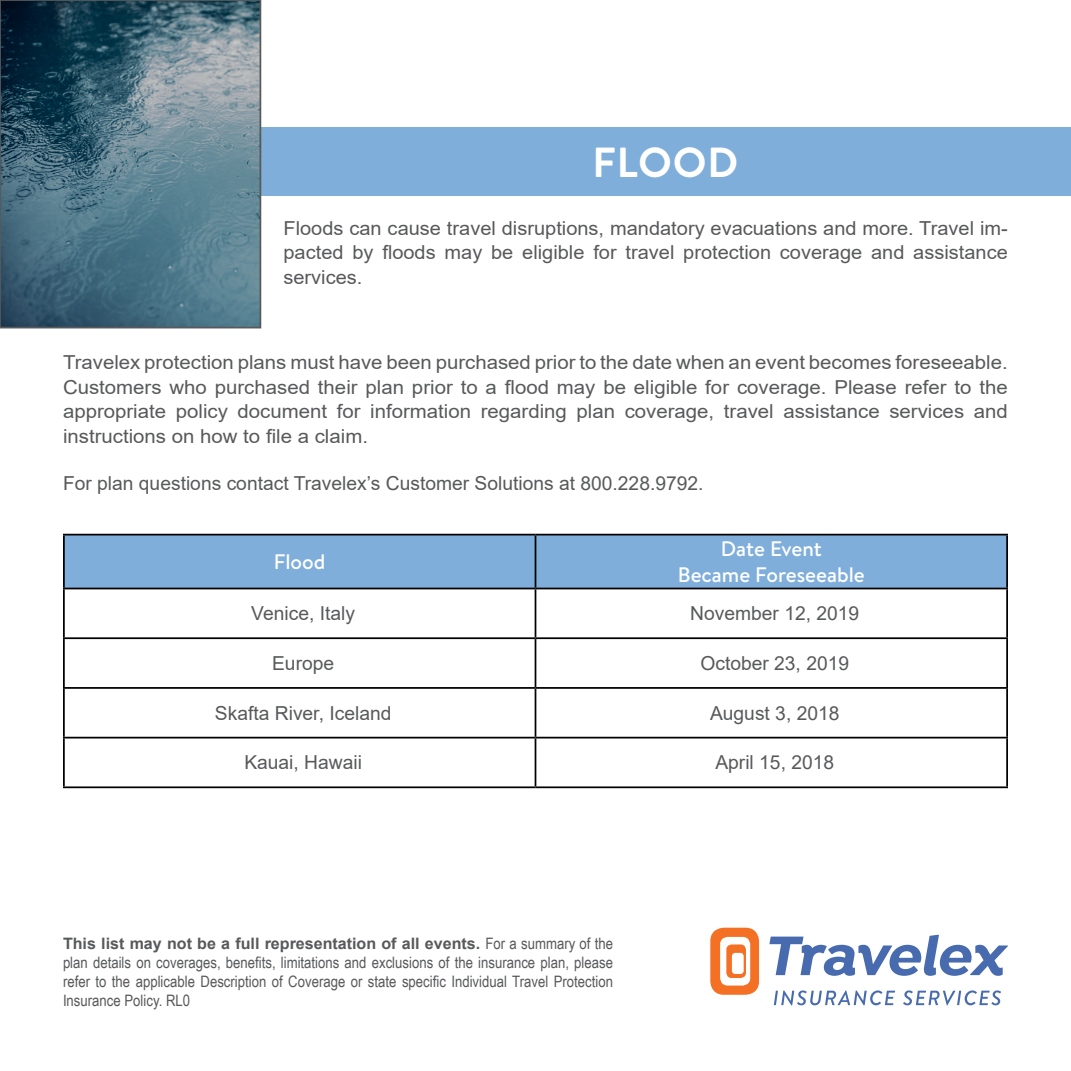
<style>
.page{position:relative;width:1071px;height:1071px;background:#fff}
.page>*{position:absolute;margin:0;border:0;box-sizing:border-box;transform-origin:0 0}
.t1{font:700 42px "Brandon Text";letter-spacing:.02em;color:#fff}
.t2{font:500 21px/25.2px "Brandon Text";color:#fff;text-align:center}
.t3{font:19.25px/24.5px "Arial";color:#58595b;text-align:justify;scale:1.06 1}
.t4{font:19.25px "Arial";color:#58595b}
.t5{font:19.25px/24.5px "Arial";color:#58595b;text-align:justify;scale:1.04 1}
.t6{font:15.75px/18.9px "Arial Narrow";color:#58595b;text-align:justify}
.t7{font:700 15.75px "Arial";color:#58595b}
.s1{font-family:"Arial Narrow";font-weight:400}
</style>
<div class="page">
<svg style="left:710px;top:928px;width:49px;height:67px"></svg>
<svg style="left:769px;top:935px;width:239px;height:41px"></svg>
<svg style="left:774px;top:990px;width:227px;height:15px"></svg>
<div style="left:260px;top:128px;width:811px;height:68px;background:#7faeda"></div>
<div style="left:65px;top:536px;width:941px;height:52px;background:#7faeda"></div>
<hr style="left:63px;top:589px;width:2px;height:48px;background:#000">
<hr style="left:535px;top:589px;width:1px;height:48px;background:#000">
<hr style="left:1006px;top:589px;width:2px;height:48px;background:#000">
<hr style="left:63px;top:637px;width:473px;height:2px;background:#000">
<hr style="left:63px;top:639px;width:2px;height:48px;background:#000">
<hr style="left:536px;top:637px;width:472px;height:2px;background:#000">
<hr style="left:535px;top:639px;width:1px;height:48px;background:#000">
<hr style="left:1006px;top:639px;width:2px;height:48px;background:#000">
<hr style="left:63px;top:687px;width:473px;height:2px;background:#000">
<hr style="left:63px;top:689px;width:2px;height:48px;background:#000">
<hr style="left:536px;top:687px;width:472px;height:2px;background:#000">
<hr style="left:535px;top:689px;width:1px;height:48px;background:#000">
<hr style="left:1006px;top:689px;width:2px;height:48px;background:#000">
<hr style="left:63px;top:737px;width:473px;height:2px;background:#000">
<hr style="left:63px;top:739px;width:2px;height:47px;background:#000">
<hr style="left:536px;top:737px;width:472px;height:2px;background:#000">
<hr style="left:535px;top:739px;width:1px;height:47px;background:#000">
<hr style="left:1006px;top:739px;width:2px;height:47px;background:#000">
<hr style="left:63px;top:786px;width:473px;height:2px;background:#000">
<hr style="left:536px;top:786px;width:472px;height:2px;background:#000">
<hr style="left:63px;top:534px;width:473px;height:2px;background:#000">
<hr style="left:63px;top:535px;width:2px;height:53px;background:#000">
<hr style="left:536px;top:534px;width:472px;height:2px;background:#000">
<hr style="left:535px;top:535px;width:1px;height:53px;background:#000">
<hr style="left:1006px;top:535px;width:2px;height:53px;background:#000">
<hr style="left:63px;top:588px;width:473px;height:1px;background:#000">
<hr style="left:536px;top:588px;width:472px;height:1px;background:#000">
<img style="left:3px;top:3px;width:255px;height:322px">
<div style="left:0;top:0;width:261px;height:328px;border:2px solid #58595b"></div>
<h1 class="t1" style="left:593px;top:133px;width:147px">FLOOD</h1>
<p class="t5" style="left:284px;top:216px;width:698px">Floods can cause travel disruptions, mandatory evacuations and more. Travel im&shy;pacted by floods may be eligible for travel protection coverage and assistance services.</p>
<p class="t3" style="left:63px;top:350px;width:893px">Travelex protection plans must have been purchased prior to the date when an event becomes foreseeable.<br>Customers who purchased their plan prior to a flood may be eligible for coverage. Please refer to the appropriate policy document for information regarding plan coverage, travel assistance services and instructions on how to file a claim.</p>
<p class="t4" style="left:63px;top:470px;width:642px">For plan questions contact Travelex’s Customer Solutions at 800.228.9792.</p>
<p class="t2" style="left:274px;top:549px;width:53px">Flood</p>
<p class="t2" style="left:678px;top:536px;width:188px">Date Event<br>Became Foreseeable</p>
<p class="t4" style="left:251px;top:600px;width:105px">Venice, Italy</p>
<p class="t4" style="left:690px;top:600px;width:171px">November 12, 2019</p>
<p class="t4" style="left:272px;top:650px;width:64px">Europe</p>
<p class="t4" style="left:700px;top:650px;width:150px">October 23, 2019</p>
<p class="t4" style="left:215px;top:700px;width:178px">Skafta River, Iceland</p>
<p class="t4" style="left:710px;top:700px;width:131px">August 3, 2018</p>
<p class="t4" style="left:244px;top:749px;width:119px">Kauai, Hawaii</p>
<p class="t4" style="left:715px;top:749px;width:120px">April 15, 2018</p>
<p class="t7" style="left:63px;top:932px;width:552px">This list may not be a full representation of all events. <span class="s1">For a summary of the</span></p>
<p class="t6" style="left:63px;top:952px;width:552px">plan details on coverages, benefits, limitations and exclusions of the insurance plan, please refer to the applicable Description of Coverage or state specific Individual Travel Protection Insurance Policy. RL0</p>
</div>
